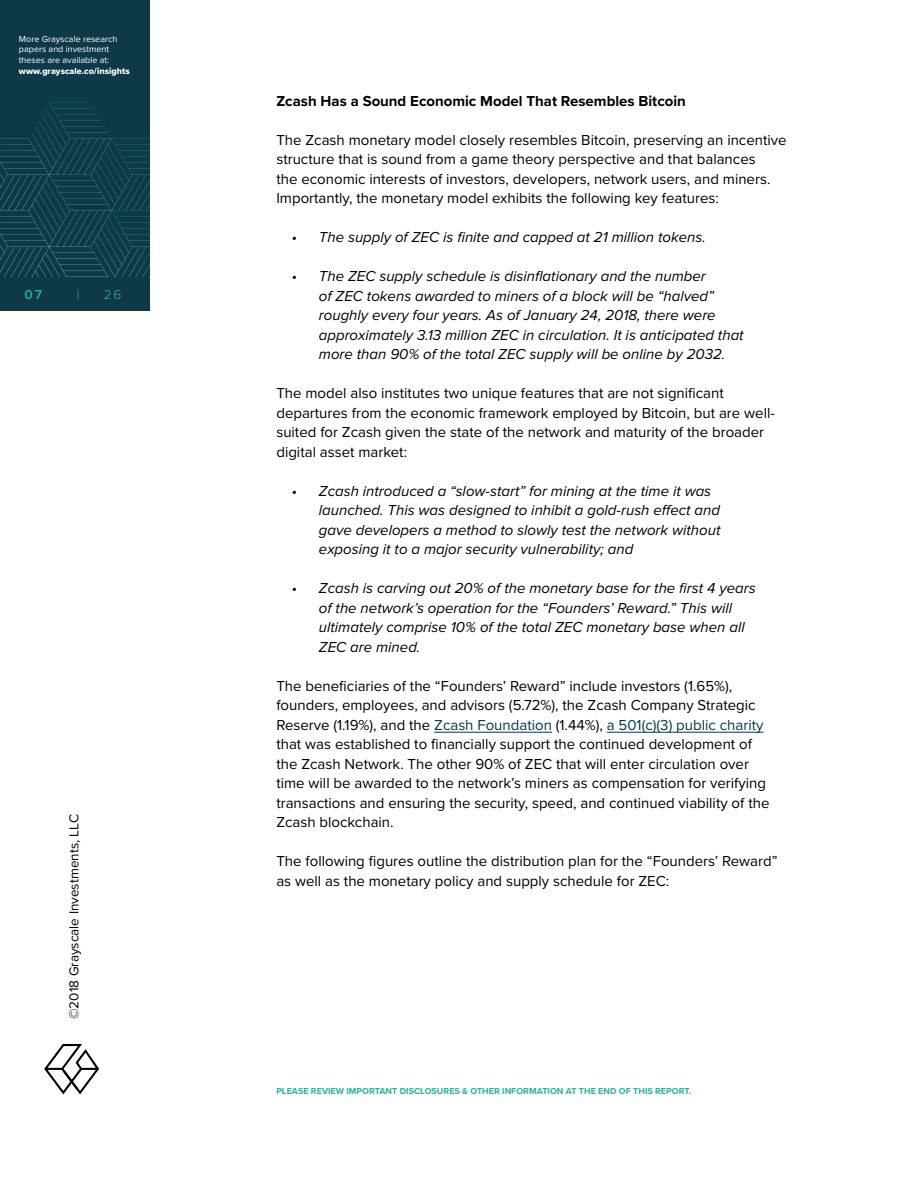
<style>
.page{position:relative;width:918px;height:1188px;background:#fff}
.page>*{position:absolute;margin:0;border:0;box-sizing:border-box;transform-origin:0 0}
.t1{font:15px/19.5px "Proxima Nova";color:#000}
.t2{font:italic 15px/19.5px "Proxima Nova";color:#000}
.t3{font:700 15px "Proxima Nova";color:#000}
.t4{font:13.5px "Proxima Nova";color:#000}
.t5{font:300 13.5px "Proxima Nova";color:#2cb196}
.t6{font:600 13.5px "Proxima Nova";color:#2cb196}
.t7{font:700 9px "Proxima Nova";color:#29b397}
.t8{font:9px/10.8px "Proxima Nova";color:#fff}
.t9{font:9px "Proxima Nova Extrabld";color:#fff}
.s1{color:#033949}
</style>
<div class="page">
<div style="left:0;top:0;width:150px;height:310px;background:#0e3949"></div>
<svg style="left:0;top:103px;width:150px;height:174px"></svg>
<svg style="left:44px;top:1044px;width:55px;height:50px"></svg>
<hr style="left:434px;top:732px;width:118px;height:1px;background:#033949">
<hr style="left:607px;top:732px;width:157px;height:1px;background:#033949">
<p class="t8" style="left:19px;top:33px;width:100px">More Grayscale research papers and investment theses are available at:</p>
<p class="t9" style="left:19px;top:64px;width:112px">www.grayscale.co/insights</p>
<p class="t6" style="left:25px;top:284px;width:19px">07</p>
<p class="t5" style="left:77px;top:284px;width:4px">|</p>
<p class="t5" style="left:104px;top:284px;width:19px">26</p>
<p class="t4" style="left:64px;top:1019px;width:206px;rotate:-90deg">©2018 Grayscale Investments, LLC</p>
<p class="t3" style="left:276px;top:90px;width:411px">Zcash Has a Sound Economic Model That Resembles Bitcoin</p>
<p class="t1" style="left:276px;top:129px;width:512px">The Zcash monetary model closely resembles Bitcoin, preserving an incentive structure that is sound from a game theory perspective and that balances<br>the economic interests of investors, developers, network users, and miners.<br>Importantly, the monetary model exhibits the following key features:</p>
<p class="t2" style="left:292px;top:228px;width:415px">• The supply of ZEC is finite and capped at 21 million tokens.</p>
<p class="t2" style="left:319px;top:267px;width:426px;text-indent:-27px">• The ZEC supply schedule is disinflationary and the number<br>of ZEC tokens awarded to miners of a block will be “halved” roughly every four years. As of January 24, 2018, there were approximately 3.13 million ZEC in circulation. It is anticipated that more than 90% of the total ZEC supply will be online by 2032.</p>
<p class="t1" style="left:276px;top:383px;width:500px">The model also institutes two unique features that are not significant departures from the economic framework employed by Bitcoin, but are well&shy;suited for Zcash given the state of the network and maturity of the broader digital asset market:</p>
<p class="t2" style="left:319px;top:481px;width:403px;text-indent:-27px">• Zcash introduced a “slow-start” for mining at the time it was launched. This was designed to inhibit a gold-rush effect and gave developers a method to slowly test the network without exposing it to a major security vulnerability; and</p>
<p class="t2" style="left:319px;top:579px;width:438px;text-indent:-27px">• Zcash is carving out 20% of the monetary base for the first 4 years of the network’s operation for the “Founders’ Reward.” This will ultimately comprise 10% of the total ZEC monetary base when all ZEC are mined.</p>
<p class="t1" style="left:276px;top:675px;width:495px">The beneficiaries of the “Founders’ Reward” include investors (1.65%), founders, employees, and advisors (5.72%), the Zcash Company Strategic Reserve (1.19%), and the <span class="s1">Zcash Foundation</span> (1.44%), <span class="s1">a 501(c)(3) public charity </span>that was established to financially support the continued development of the Zcash Network. The other 90% of ZEC that will enter circulation over time will be awarded to the network’s miners as compensation for verifying transactions and ensuring the security, speed, and continued viability of the Zcash blockchain.</p>
<p class="t1" style="left:276px;top:851px;width:503px">The following figures outline the distribution plan for the “Founders’ Reward” as well as the monetary policy and supply schedule for ZEC:</p>
<p class="t7" style="left:276px;top:1084px;width:416px">PLEASE REVIEW IMPORTANT DISCLOSURES &amp; OTHER INFORMATION AT THE END OF THIS REPORT.</p>
</div>
